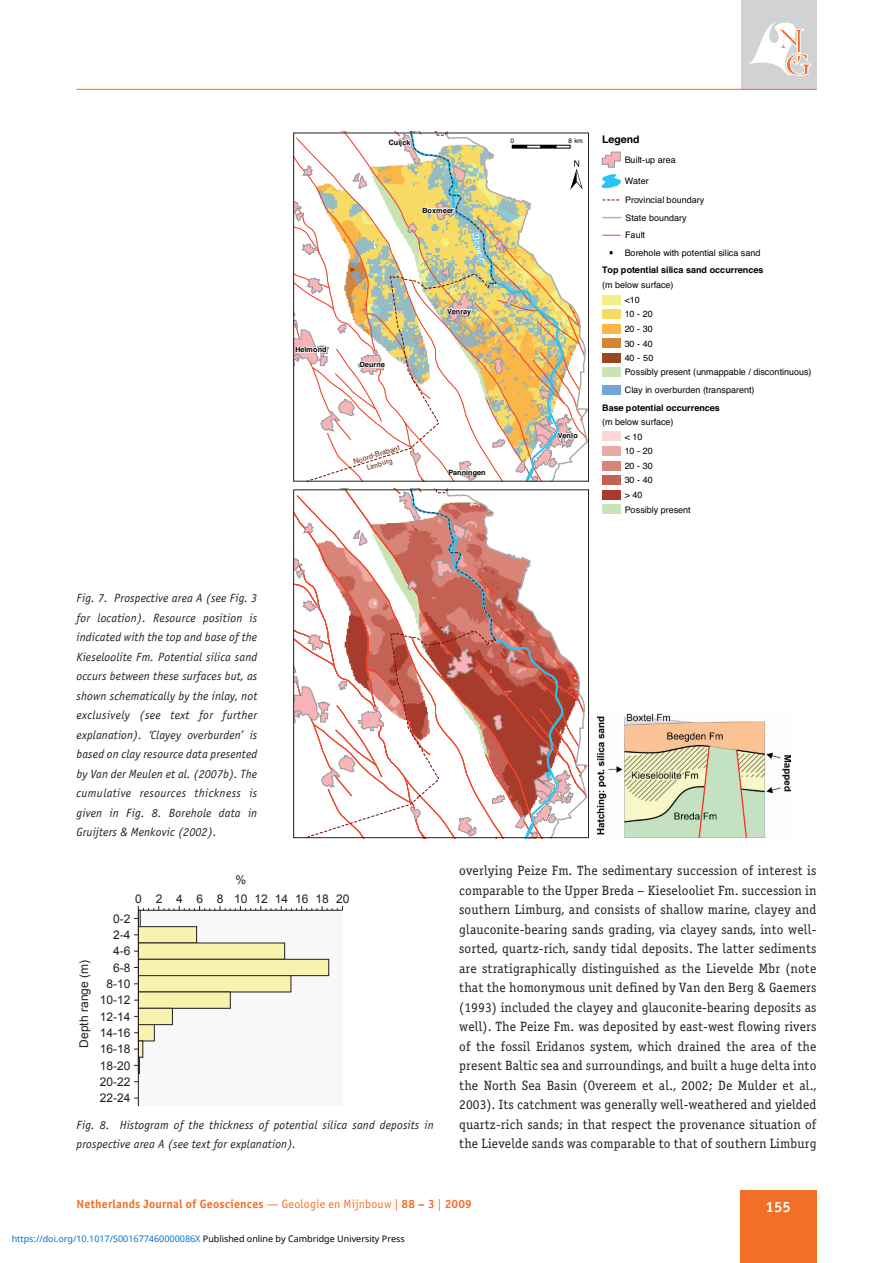
<style>
.page{position:relative;width:893px;height:1263px;background:#fff}
.page>*{position:absolute;margin:0;border:0;box-sizing:border-box;transform-origin:0 0}
.t1{font:15px "Officina Sans Bold ITC";color:#fff}
.t2{font:13.5px/19.5px "Officina Serif Book ITC";letter-spacing:.01em;color:#231f20;text-align:justify}
.t3{font:italic 12px/19.5px "Officina Sans Book ITC";letter-spacing:.01em;color:#231f20;text-align:justify}
.t4{font:12px/16.4px "Arial";color:#231f20;text-align:right}
.t5{font:12px "Officina Sans Bold ITC";letter-spacing:.015em;color:#f36e26}
.t6{font:700 10.5px "Helvetica";letter-spacing:.01em;color:#000}
.t7{font:9px/14.5px "Helvetica";letter-spacing:.005em;color:#000}
.t8{font:9px "Noto Sans";color:#0172cf}
.t9{font:700 9px "Helvetica";letter-spacing:.005em;color:#000}
.t10{font:700 7.2px "Helvetica";letter-spacing:-.005em;color:#000}
.t11{font:7.2px/9.8px "Helvetica";color:#6c260f;text-align:center}
.t12{font:6.45px "Helvetica";color:#000}
.s1{font-family:"Officina Sans Book ITC"}
.s2{color:#000}
</style>
<div class="page">
<div style="left:741px;top:0;width:75px;height:89px;background:#d1d2d4"></div>
<svg style="left:749px;top:22px;width:62px;height:54px"></svg>
<div style="left:740px;top:1191px;width:76px;height:72px;background:#f36e26"></div>
<hr style="left:77px;top:89px;width:739px;height:1px;background:#f36e26">
<svg style="left:602px;top:152px;width:19px;height:16px"></svg>
<svg style="left:602px;top:174px;width:19px;height:14px"></svg>
<svg style="left:603px;top:200px;width:16px;height:1px"></svg>
<svg style="left:603px;top:217px;width:18px;height:1px"></svg>
<svg style="left:603px;top:235px;width:18px;height:1px"></svg>
<svg style="left:609px;top:251px;width:4px;height:3px"></svg>
<div style="left:602px;top:295px;width:18px;height:9px;background:#f2f086"></div>
<div style="left:602px;top:309px;width:18px;height:9px;background:#f8db64"></div>
<div style="left:602px;top:324px;width:18px;height:9px;background:#f9b749"></div>
<div style="left:602px;top:339px;width:18px;height:9px;background:#d58431"></div>
<div style="left:602px;top:353px;width:18px;height:9px;background:#9a4721"></div>
<div style="left:602px;top:368px;width:18px;height:9px;background:#c9e3b5"></div>
<div style="left:602px;top:385px;width:18px;height:9px;background:#71a6d8"></div>
<div style="left:602px;top:432px;width:18px;height:9px;background:#fbd7d9"></div>
<div style="left:602px;top:447px;width:18px;height:9px;background:#edaaa2"></div>
<div style="left:602px;top:461px;width:18px;height:9px;background:#d98478"></div>
<div style="left:602px;top:476px;width:18px;height:9px;background:#c36154"></div>
<div style="left:602px;top:490px;width:18px;height:9px;background:#a83c2c"></div>
<div style="left:602px;top:505px;width:18px;height:9px;background:#c9e3b5"></div>
<svg style="left:293px;top:489px;width:296px;height:350px"></svg>
<div style="left:293px;top:490px;width:296px;height:348px;border:1px solid #231f20"></div>
<img style="left:598px;top:714px;width:192px;height:124px">
<div style="left:138px;top:910px;width:204px;height:196px;background:#f8f8fb"></div>
<div style="left:138px;top:927px;width:59px;height:16px;background:#f7f2ae"></div>
<div style="left:138px;top:926px;width:59px;height:17px;border:1px solid #231f20"></div>
<div style="left:138px;top:943px;width:147px;height:16px;background:#f7f2ae"></div>
<div style="left:138px;top:959px;width:191px;height:17px;background:#f7f2ae"></div>
<div style="left:138px;top:959px;width:191px;height:17px;border:1px solid #231f20"></div>
<div style="left:138px;top:976px;width:153px;height:16px;background:#f7f2ae"></div>
<div style="left:138px;top:975px;width:153px;height:17px;border:1px solid #231f20"></div>
<div style="left:138px;top:992px;width:92px;height:16px;background:#f7f2ae"></div>
<div style="left:138px;top:1008px;width:34px;height:17px;background:#f7f2ae"></div>
<div style="left:138px;top:1008px;width:35px;height:17px;border:1px solid #231f20"></div>
<div style="left:138px;top:1025px;width:16px;height:16px;background:#f7f2ae"></div>
<div style="left:138px;top:1024px;width:17px;height:17px;border:1px solid #231f20"></div>
<div style="left:138px;top:1041px;width:5px;height:16px;background:#f7f2ae"></div>
<hr style="left:138px;top:910px;width:1px;height:196px;background:#231f20">
<svg style="left:134px;top:1057px;width:6px;height:17px"></svg>
<svg style="left:134px;top:906px;width:209px;height:21px"></svg>
<svg style="left:293px;top:132px;width:296px;height:350px"></svg>
<p class="t3" style="left:77px;top:589px;width:182px">Fig. 7. Prospective area A (see Fig. 3 for location). Resource position is indicated with the top and base of the Kieseloolite Fm. Potential silica sand occurs between these surfaces but, as shown schematically by the inlay, not exclusively (see text for further explanation). ‘Clayey overburden’ is based on clay resource data presented by Van der Meulen et al. (2007b). The cumulative resources thickness is given in Fig. 8. Borehole data in Gruijters &amp; Menkovic (2002).</p>
<p class="t10" style="left:295px;top:347px;width:33px">Helmond</p>
<p class="t10" style="left:389px;top:140px;width:23px">Cuijck</p>
<p class="t10" style="left:423px;top:208px;width:33px">Boxmeer</p>
<p class="t10" style="left:360px;top:362px;width:26px">Deurne</p>
<p class="t11" style="left:353px;top:457px;width:50px;rotate:-17deg">Noord-Brabant<br>Limburg</p>
<p class="t10" style="left:447px;top:308px;width:26px">Venray</p>
<p class="t10" style="left:448px;top:469px;width:39px">Panningen</p>
<p class="t12" style="left:511px;top:138px;width:5px">0</p>
<p class="t12" style="left:568px;top:138px;width:16px">8 km</p>
<p class="t10" style="left:558px;top:433px;width:21px">Venlo</p>
<p class="t6" style="left:602px;top:135px;width:39px">Legend</p>
<p class="t7" style="left:625px;top:153px;width:53px">Built-up area</p>
<p class="t7" style="left:625px;top:173px;width:81px;line-height:18.8px">Water<br>Provincial boundary</p>
<p class="t7" style="left:625px;top:210px;width:137px;line-height:17.7px">State boundary<br>Fault<br>Borehole with potential silica sand</p>
<p class="t9" style="left:602px;top:267px;width:163px">Top potential silica sand occurrences</p>
<p class="t7" style="left:625px;top:279px;width:188px;text-indent:-23px">(m below surface)<br>&lt;10<br>10 - 20<br>20 - 30<br>30 - 40<br>40 - 50<br>Possibly present (unmappable / discontinuous)</p>
<p class="t7" style="left:625px;top:383px;width:131px">Clay in overburden (transparent)</p>
<p class="t9" style="left:602px;top:404px;width:119px">Base potential occurrences</p>
<p class="t7" style="left:625px;top:415px;width:67px;text-indent:-23px">(m below surface)<br>&lt; 10<br>10 - 20<br>20 - 30<br>30 - 40<br>&gt; 40<br>Possibly present</p>
<p class="t4" style="left:235px;top:871px;width:12px">%</p>
<p class="t4" style="left:76px;top:1047px;width:89px;rotate:-90deg">Depth range (m)</p>
<p class="t4" style="left:135px;top:890px;width:216px">0 2 4 6 8 101214161820</p>
<p class="t4" style="left:100px;top:910px;width:32px">0-2<br>2-4<br>4-6<br>6-8<br>8-10<br>10-12<br>12-14<br>14-16<br>16-18<br>18-20<br>20-22<br>22-24</p>
<p class="t3" style="left:77px;top:1116px;width:359px">Fig. 8. Histogram of the thickness of potential silica sand deposits in prospective area A (see text for explanation).</p>
<p class="t2" style="left:459px;top:862px;width:359px">overlying Peize Fm. The sedimentary succession of interest is comparable to the Upper Breda – Kieselooliet Fm. succession in southern Limburg, and consists of shallow marine, clayey and glauconite-bearing sands grading, via clayey sands, into well&shy;sorted, quartz-rich, sandy tidal deposits. The latter sediments are stratigraphically distinguished as the Lievelde Mbr (note that the homonymous unit defined by Van den Berg &amp; Gaemers (1993) included the clayey and glauconite-bearing deposits as well). The Peize Fm. was deposited by east-west flowing rivers of the fossil Eridanos system, which drained the area of the present Baltic sea and surroundings, and built a huge delta into the North Sea Basin (Overeem et al., 2002; De Mulder et al., 2003). Its catchment was generally well-weathered and yielded quartz-rich sands; in that respect the provenance situation of the Lievelde sands was comparable to that of southern Limburg</p>
<p class="t5" style="left:77px;top:1199px;width:397px">Netherlands Journal of Geosciences <span class="s1">— Geologie en Mijnbouw |</span> 88 – 3 <span class="s1">|</span> 2009</p>
<p class="t1" style="left:765px;top:1201px;width:27px">155</p>
<p class="t8" style="left:12px;top:1232px;width:395px">https://doi.org/10.1017/S001677460000086X <span class="s2">Published online by Cambridge University Press</span></p>
</div>
